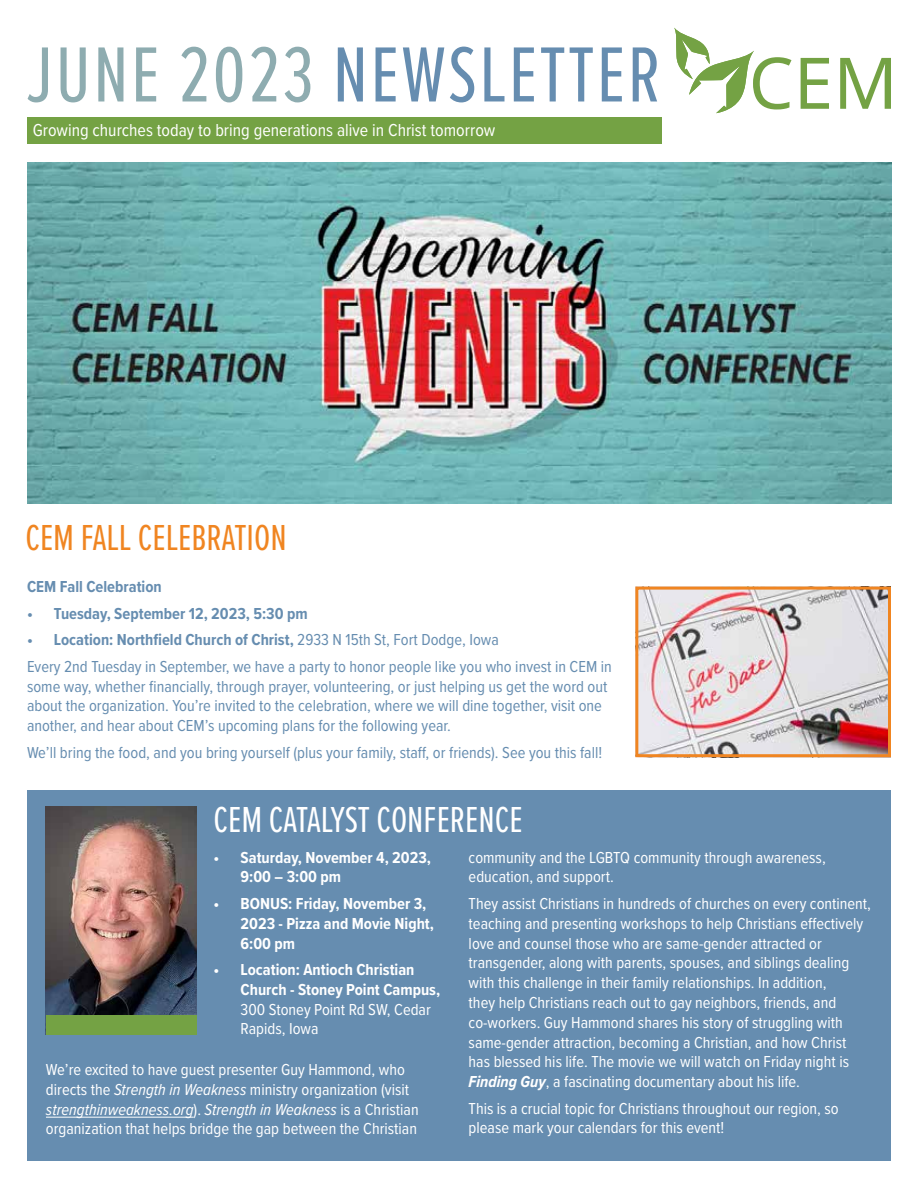
<style>
.page{position:relative;width:918px;height:1188px;background:#fff}
.page>*{position:absolute;margin:0;border:0;box-sizing:border-box;transform-origin:0 0}
.t1{font:81px "Proxima Nova Ex Cn";letter-spacing:.03em;color:#668db0}
.t2{font:37.5px "Proxima Nova Ex Cn";color:#fff}
.t3{font:37.5px "Proxima Nova Ex Cn";color:#f08521}
.t4{font:18px "Proxima Nova Cond";color:#fff}
.t5{font:16.5px/19.8px "Proxima Nova Cond";color:#fff}
.t6{font:16.5px/19.8px "Proxima Nova Cond";color:#668db0}
.t7{font:700 16.5px/19.8px "Proxima Nova Cond";color:#fff}
.t8{font:700 16.5px "Proxima Nova Cond";color:#668db0}
.s1{color:#8eacb0}
.s2{font-weight:700}
.s3{font-style:italic}
.s4{font-weight:700;font-style:italic}
</style>
<div class="page">
<div style="left:27px;top:791px;width:864px;height:370px;background:#668db0"></div>
<svg style="left:674px;top:28px;width:117px;height:85px"></svg>
<svg style="left:801px;top:58px;width:28px;height:51px"></svg>
<svg style="left:840px;top:58px;width:51px;height:51px"></svg>
<div style="left:27px;top:117px;width:634px;height:27px;background:#74a244"></div>
<img style="left:27px;top:162px;width:865px;height:341px">
<img style="left:639px;top:591px;width:248px;height:162px">
<div style="left:635px;top:587px;width:256px;height:170px;border:3px solid #f08521"></div>
<hr style="left:46px;top:1117px;width:148px;height:1px;background:#fff">
<img style="left:46px;top:806px;width:151px;height:209px">
<div style="left:46px;top:1015px;width:151px;height:20px;background:#74a244"></div>
<h1 class="t1" style="left:27px;top:16px;width:635px"><span class="s1">JUNE 2023</span> NEWSLETTER</h1>
<p class="t4" style="left:33px;top:116px;width:464px">Growing churches today to bring generations alive in Christ tomorrow</p>
<h2 class="t3" style="left:26px;top:510px;width:263px">CEM FALL CELEBRATION</h2>
<p class="t8" style="left:27px;top:574px;width:136px">CEM Fall Celebration</p>
<p class="t8" style="left:27px;top:601px;width:282px">• Tuesday, September 12, 2023, 5:30 pm</p>
<p class="t6" style="left:27px;top:626px;width:586px;line-height:26.5px"><span class="s2">• Location: Northfield Church of Christ,</span> 2933 N 15th St, Fort Dodge, Iowa<br>Every 2nd Tuesday in September, we have a party to honor people like you who invest in CEM in</p>
<p class="t6" style="left:27px;top:675px;width:582px">some way, whether financially, through prayer, volunteering, or just helping us get the word out about the organization. You’re invited to the celebration, where we will dine together, visit one another, and hear about CEM’s upcoming plans for the following year.</p>
<p class="t6" style="left:27px;top:742px;width:577px">We’ll bring the food, and you bring yourself (plus your family, staff, or friends). See you this fall!</p>
<h2 class="t2" style="left:214px;top:792px;width:311px">CEM CATALYST CONFERENCE</h2>
<p class="t7" style="left:241px;top:847px;width:192px;text-indent:-27px">• Saturday, November 4, 2023,<br>9:00 – 3:00 pm</p>
<p class="t7" style="left:241px;top:893px;width:195px;text-indent:-27px">• BONUS: Friday, November 3,<br>2023 - Pizza and Movie Night,<br>6:00 pm</p>
<p class="t7" style="left:241px;top:959px;width:201px;text-indent:-27px">• Location: Antioch Christian<br>Church - Stoney Point Campus,</p>
<p class="t5" style="left:241px;top:999px;width:192px">300 Stoney Point Rd SW, Cedar<br>Rapids, Iowa</p>
<p class="t5" style="left:46px;top:1059px;width:374px">We’re excited to have guest presenter Guy Hammond, who directs the <span class="s3">Strength in Weakness</span> ministry organization (visit <span class="s3">strengthinweakness.org</span>). <span class="s3">Strength in Weakness</span> is a Christian organization that helps bridge the gap between the Christian</p>
<p class="t5" style="left:469px;top:846px;width:359px">community and the LGBTQ community through awareness, education, and support.</p>
<p class="t5" style="left:469px;top:893px;width:404px">They assist Christians in hundreds of churches on every continent, teaching and presenting workshops to help Christians effectively love and counsel those who are same-gender attracted or transgender, along with parents, spouses, and siblings dealing with this challenge in their family relationships. In addition,<br>they help Christians reach out to gay neighbors, friends, and co-workers. Guy Hammond shares his story of struggling with same-gender attraction, becoming a Christian, and how Christ has blessed his life. The movie we will watch on Friday night is <span class="s4">Finding Guy</span>, a fascinating documentary about his life.</p>
<p class="t5" style="left:469px;top:1098px;width:372px">This is a crucial topic for Christians throughout our region, so please mark your calendars for this event!</p>
</div>
